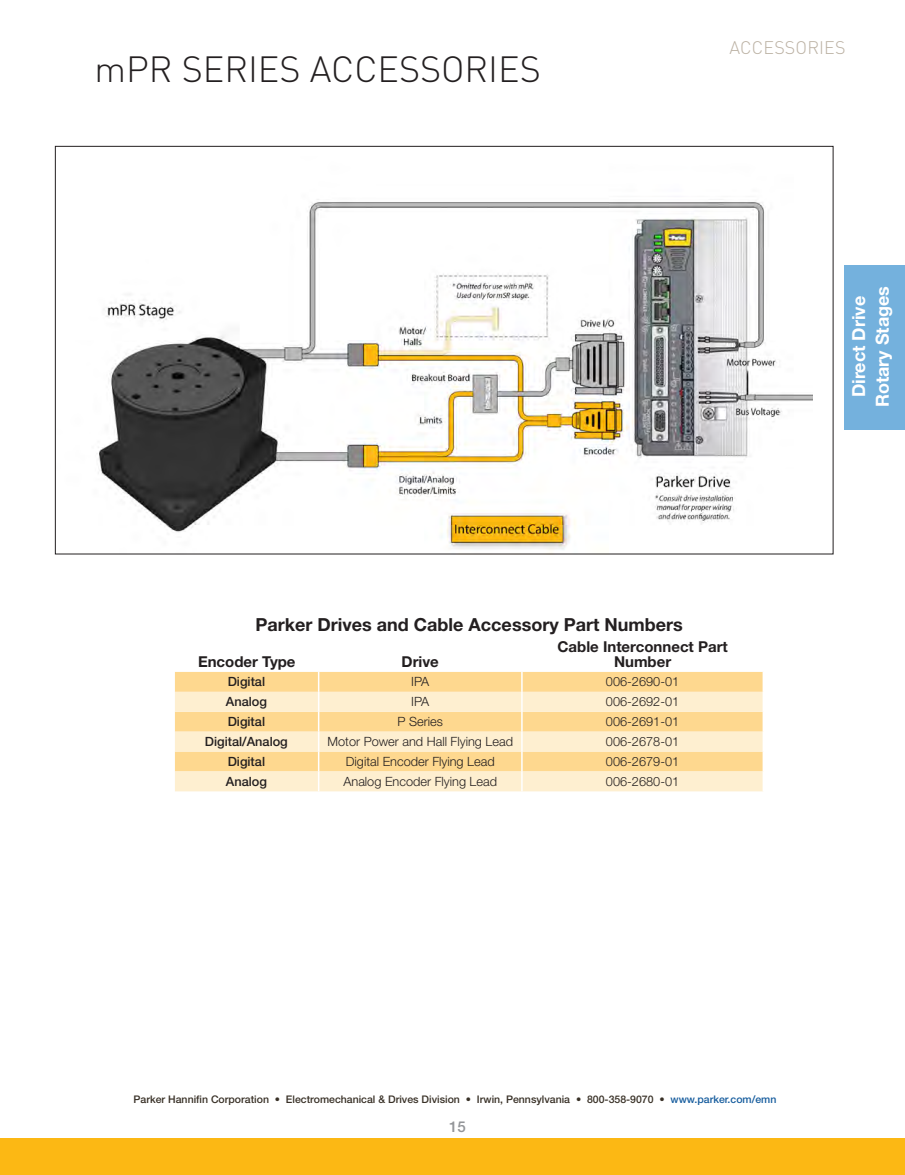
<style>
.page{position:relative;width:905px;height:1175px;background:#fff}
.page>*{position:absolute;margin:0;border:0;box-sizing:border-box;transform-origin:0 0}
.Section_headings{font:300 36px "DINOT";color:#231f20}
.HN_Bold_8_5{font:700 18px "Helvetica Neue LT Std";color:#231f20}
.t1{font:700 18px/23.4px "Helvetica Neue LT Std";color:#fff;text-align:center}
.t2{font:300 18px "DINOT";letter-spacing:.01em;color:#bbb1a3}
.HN_Bold_8_5-2{font:700 15px/14.2px "Helvetica Neue LT Std";color:#231f20;text-align:center}
.t3{font:500 15px "Helvetica Neue LT Std";color:#939598}
.HN_Light_8_5{font:300 12.75px "Helvetica Neue LT Std";color:#231f20}
.HN_Bold_8_5-3{font:500 12.75px "Helvetica Neue LT Std";color:#231f20}
.t4{font:500 10.5px "Helvetica Neue LT Std";color:#383026}
.s1{color:#175d9e}
</style>
<div class="page">
<div style="left:844px;top:265px;width:60px;height:164px;background:#74b1dd"></div>
<div style="left:0;top:1138px;width:904px;height:36px;background:#fcb814"></div>
<div style="left:175px;top:672px;width:587px;height:20px;background:#fed88f"></div>
<svg style="left:175px;top:692px;width:587px;height:99px;background:#fee6b6"></svg>
<svg style="left:762px;top:692px;width:1px;height:19px"></svg>
<svg style="left:318px;top:672px;width:1px;height:119px"></svg>
<svg style="left:521px;top:672px;width:1px;height:119px"></svg>
<img style="left:98px;top:199px;width:714px;height:351px">
<img style="left:54px;top:145px;width:12px;height:212px">
<p class="Section_headings" style="left:94px;top:45px;width:448px">mPR SERIES ACCESSORIES</p>
<h2 class="t2" style="left:729px;top:36px;width:118px">ACCESSORIES</h2>
<h2 class="t1" style="left:846px;top:407px;width:123px;rotate:-90deg">Direct Drive<br>Rotary Stages</h2>
<p class="HN_Bold_8_5" style="left:255px;top:613px;width:429px">Parker Drives and Cable Accessory Part Numbers</p>
<p class="HN_Bold_8_5-2" style="left:198px;top:653px;width:99px">Encoder Type</p>
<p class="HN_Bold_8_5-2" style="left:401px;top:653px;width:39px">Drive</p>
<p class="HN_Bold_8_5-2" style="left:557px;top:639px;width:172px">Cable Interconnect Part<br>Number</p>
<p class="HN_Bold_8_5-3" style="left:228px;top:674px;width:39px">Digital</p>
<p class="HN_Light_8_5" style="left:411px;top:674px;width:19px">IPA</p>
<p class="HN_Light_8_5" style="left:606px;top:674px;width:75px">006-2690-01</p>
<p class="HN_Bold_8_5-3" style="left:226px;top:694px;width:43px">Analog</p>
<p class="HN_Light_8_5" style="left:411px;top:694px;width:19px">IPA</p>
<p class="HN_Light_8_5" style="left:606px;top:694px;width:75px">006-2692-01</p>
<p class="HN_Bold_8_5-3" style="left:228px;top:714px;width:39px">Digital</p>
<p class="HN_Light_8_5" style="left:397px;top:714px;width:47px">P Series</p>
<p class="HN_Light_8_5" style="left:606px;top:714px;width:75px">006-2691-01</p>
<p class="HN_Bold_8_5-3" style="left:205px;top:734px;width:84px">Digital/Analog</p>
<p class="HN_Light_8_5" style="left:327px;top:734px;width:187px">Motor Power and Hall Flying Lead</p>
<p class="HN_Light_8_5" style="left:606px;top:734px;width:75px">006-2678-01</p>
<p class="HN_Bold_8_5-3" style="left:228px;top:754px;width:39px">Digital</p>
<p class="HN_Light_8_5" style="left:346px;top:753px;width:150px">Digital Encoder Flying Lead</p>
<p class="HN_Light_8_5" style="left:606px;top:753px;width:75px">006-2679-01</p>
<p class="HN_Bold_8_5-3" style="left:226px;top:774px;width:43px">Analog</p>
<p class="HN_Light_8_5" style="left:343px;top:773px;width:155px">Analog Encoder Flying Lead</p>
<p class="HN_Light_8_5" style="left:606px;top:773px;width:75px">006-2680-01</p>
<p class="t4" style="left:134px;top:1092px;width:644px">Parker Hannifin Corporation • Electromechanical &amp; Drives Division • Irwin, Pennsylvania • 800-358-9070 • <span class="s1">www.parker.com/emn</span></p>
<p class="t3" style="left:449px;top:1117px;width:18px">15</p>
</div>
